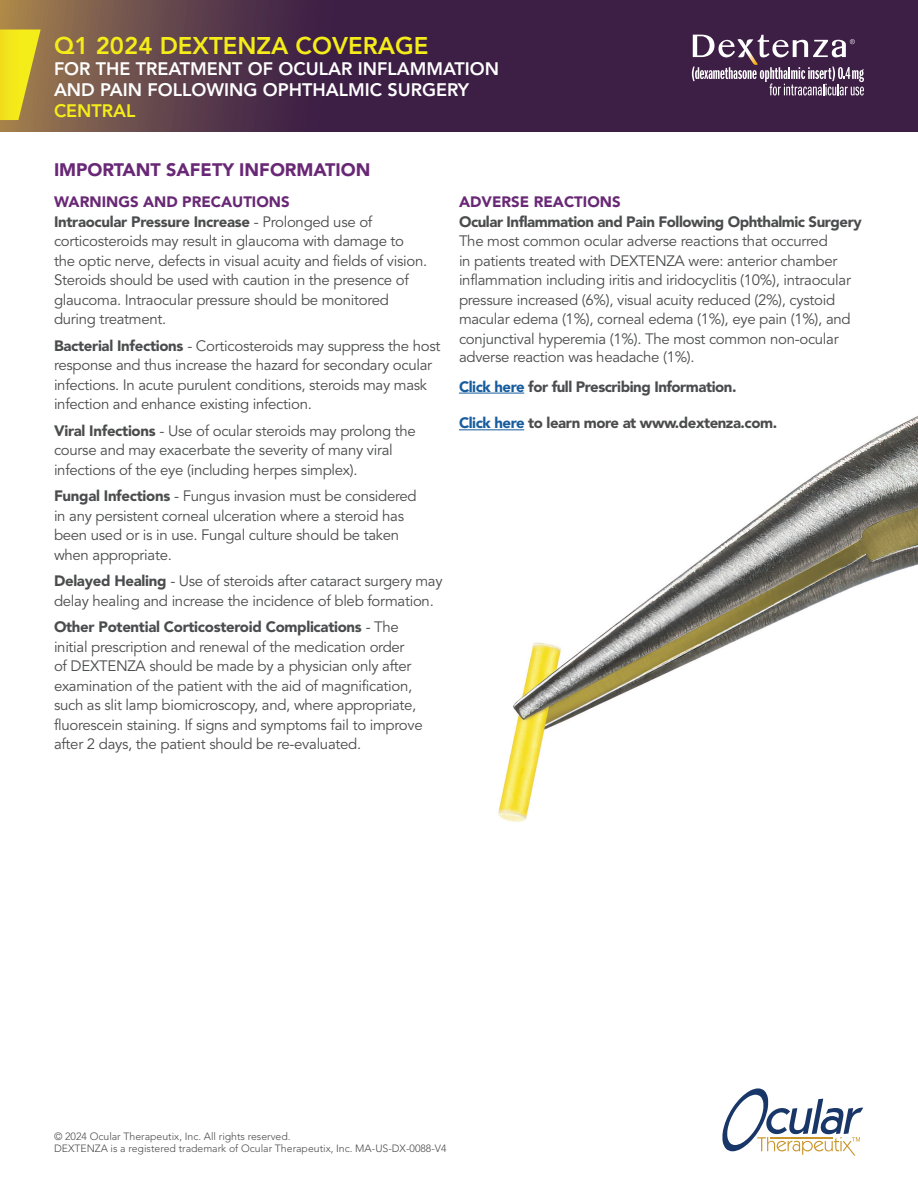
<style>
.page{position:relative;width:918px;height:1188px;background:#fff}
.page>*{position:absolute;margin:0;border:0;box-sizing:border-box;transform-origin:0 0}
.t1{font:800 24px "Avenir LT Std";color:#f5ed19}
.t2{font:800 18px/21px "Avenir LT Std";color:#fff}
.Headline{font:900 18px "Avenir LT Std";color:#692875}
.t3{font:800 18px "Avenir LT Std";color:#f5ed19}
.Headline-2{font:15px/19.5px "Avenir LT Std";letter-spacing:-.02em;color:#4b4c4d}
.Headline-3{font:900 15px "Avenir LT Std";letter-spacing:-.03em;color:#4b4c4d}
.Headline-4{font:900 15px "Avenir LT Std";color:#692875}
.t4{font:300 10.5px/12.6px "Avenir LT Std";color:#4b4c4d}
.s1{font-weight:900}
.s2{color:#175d9e}
</style>
<div class="page">
<svg style="left:0;top:0;width:918px;height:132px;background:#4b2c47"></svg>
<svg style="left:692px;top:35px;width:172px;height:61px;background:#6a5270"></svg>
<svg style="left:722px;top:1088px;width:141px;height:68px"></svg>
<svg style="left:0;top:30px;width:41px;height:90px;background:#dac728"></svg>
<img style="left:459px;top:392px;width:459px;height:430px">
<hr style="left:459px;top:393px;width:65px;height:1px;background:#175d9e">
<hr style="left:459px;top:429px;width:65px;height:1px;background:#175d9e">
<p class="t1" style="left:54px;top:31px;width:376px">Q1 2024 DEXTENZA COVERAGE</p>
<p class="t2" style="left:54px;top:58px;width:447px">FOR THE TREATMENT OF OCULAR INFLAMMATION<br>AND PAIN FOLLOWING OPHTHALMIC SURGERY</p>
<p class="t3" style="left:54px;top:100px;width:83px">CENTRAL</p>
<p class="Headline" style="left:54px;top:158px;width:318px">IMPORTANT SAFETY INFORMATION</p>
<p class="Headline-4" style="left:54px;top:193px;width:237px">WARNINGS AND PRECAUTIONS</p>
<p class="Headline-2" style="left:54px;top:212px;width:375px"><span class="s1">Intraocular Pressure Increase</span> - Prolonged use of corticosteroids may result in glaucoma with damage to the optic nerve, defects in visual acuity and fields of vision.<br>Steroids should be used with caution in the presence of glaucoma. Intraocular pressure should be monitored during treatment.</p>
<p class="Headline-2" style="left:54px;top:336px;width:388px"><span class="s1">Bacterial Infections</span> - Corticosteroids may suppress the host response and thus increase the hazard for secondary ocular infections. In acute purulent conditions, steroids may mask infection and enhance existing infection.</p>
<p class="Headline-2" style="left:54px;top:421px;width:363px"><span class="s1">Viral Infections</span> - Use of ocular steroids may prolong the course and may exacerbate the severity of many viral infections of the eye (including herpes simplex).</p>
<p class="Headline-2" style="left:54px;top:487px;width:364px"><span class="s1">Fungal Infections</span> - Fungus invasion must be considered in any persistent corneal ulceration where a steroid has been used or is in use. Fungal culture should be taken when appropriate.</p>
<p class="Headline-2" style="left:54px;top:572px;width:390px"><span class="s1">Delayed Healing</span> - Use of steroids after cataract surgery may delay healing and increase the incidence of bleb formation.</p>
<p class="Headline-2" style="left:54px;top:618px;width:370px"><span class="s1">Other Potential Corticosteroid Complications</span> - The initial prescription and renewal of the medication order<br>of DEXTENZA should be made by a physician only after examination of the patient with the aid of magnification, such as slit lamp biomicroscopy, and, where appropriate, fluorescein staining. If signs and symptoms fail to improve after 2 days, the patient should be re-evaluated.</p>
<p class="Headline-4" style="left:459px;top:193px;width:163px">ADVERSE REACTIONS</p>
<p class="Headline-3" style="left:459px;top:212px;width:404px">Ocular Inflammation and Pain Following Ophthalmic Surgery</p>
<p class="Headline-2" style="left:459px;top:232px;width:394px">The most common ocular adverse reactions that occurred<br>in patients treated with DEXTENZA were: anterior chamber inflammation including iritis and iridocyclitis (10%), intraocular pressure increased (6%), visual acuity reduced (2%), cystoid macular edema (1%), corneal edema (1%), eye pain (1%), and conjunctival hyperemia (1%). The most common non-ocular</p>
<p class="Headline-2" style="left:459px;top:347px;width:237px">adverse reaction was headache (1%).</p>
<p class="Headline-3" style="left:459px;top:377px;width:279px"><span class="s2">Click here</span> for full Prescribing Information.</p>
<p class="Headline-3" style="left:459px;top:414px;width:320px"><span class="s2">Click here</span> to learn more at www.dextenza.com.</p>
<p class="t4" style="left:54px;top:1130px;width:394px">© 2024 Ocular Therapeutix, Inc. All rights reserved.<br>DEXTENZA is a registered trademark of Ocular Therapeutix, Inc. MA-US-DX-0088-V4</p>
</div>
